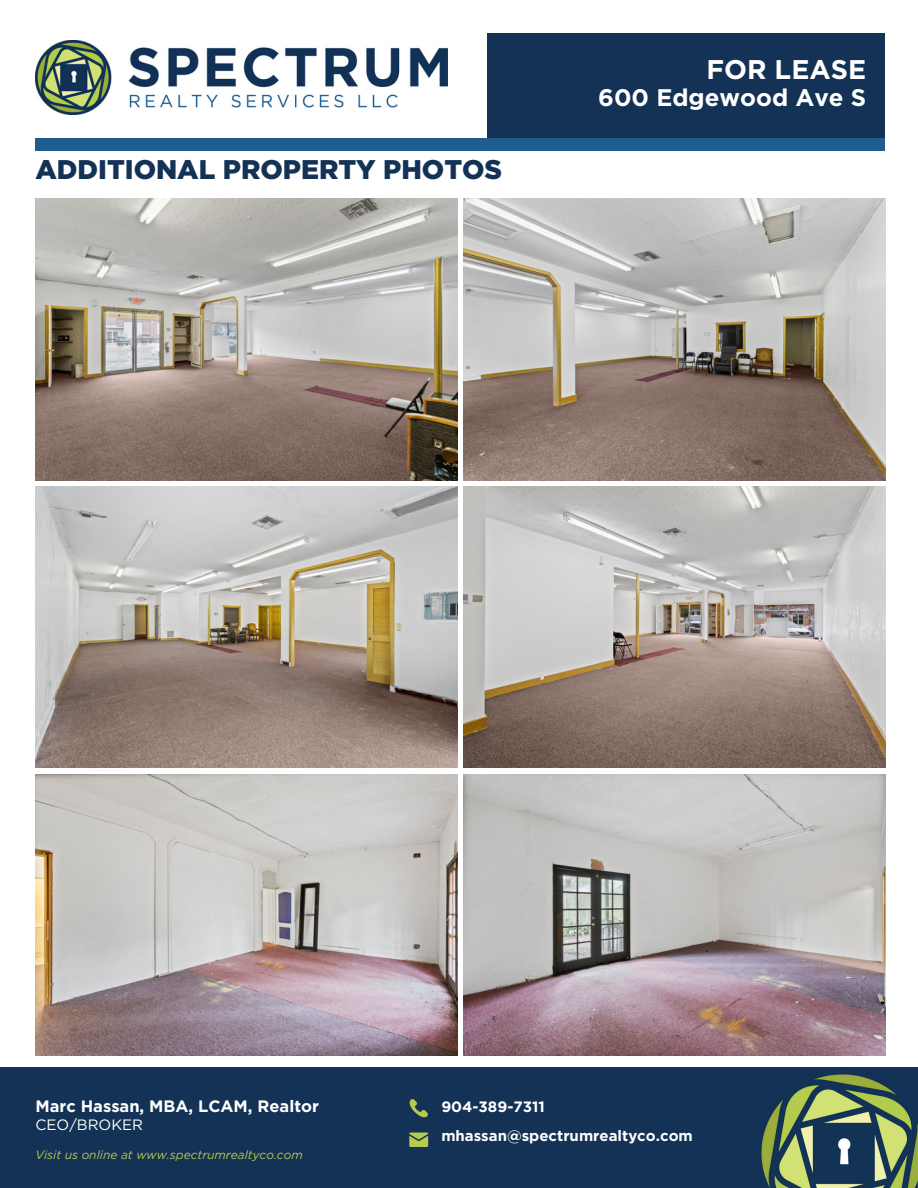
<style>
.page{position:relative;width:918px;height:1188px;background:#fff}
.page>*{position:absolute;margin:0;border:0;box-sizing:border-box;transform-origin:0 0}
.t1{font:900 27px "Gotham";color:#133255}
.t2{font:700 27px "Gotham";color:#fff}
.t3{font:700 24px "Gotham";color:#fff}
.t4{font:700 16.5px "Gotham";color:#fff}
.t5{font:700 15px "Gotham";color:#fff}
.t6{font:15px "Gotham";color:#fff}
.t7{font:italic 12px "Gotham";color:#b4cb4e}
</style>
<div class="page">
<div style="left:0;top:1067px;width:918px;height:121px;background:#133255"></div>
<img style="left:758px;top:1074px;width:160px;height:114px">
<svg style="left:409px;top:1132px;width:19px;height:15px"></svg>
<svg style="left:409px;top:1099px;width:19px;height:19px"></svg>
<div style="left:487px;top:33px;width:398px;height:111px;background:#133255"></div>
<img style="left:35px;top:41px;width:412px;height:73px">
<div style="left:35px;top:138px;width:850px;height:13px;background:#205d8e"></div>
<img style="left:35px;top:199px;width:422px;height:281px">
<img style="left:463px;top:199px;width:422px;height:281px">
<img style="left:35px;top:487px;width:422px;height:281px">
<img style="left:463px;top:487px;width:422px;height:281px">
<img style="left:35px;top:775px;width:422px;height:281px">
<img style="left:463px;top:775px;width:422px;height:281px">
<p class="t1" style="left:35px;top:153px;width:468px">ADDITIONAL PROPERTY PHOTOS</p>
<h3 class="t2" style="left:706px;top:53px;width:161px">FOR LEASE</h3>
<h3 class="t3" style="left:598px;top:83px;width:269px">600 Edgewood Ave S</h3>
<p class="t4" style="left:35px;top:1096px;width:285px">Marc Hassan, MBA, LCAM, Realtor</p>
<p class="t6" style="left:35px;top:1115px;width:109px">CEO/BROKER</p>
<p class="t7" style="left:35px;top:1148px;width:269px">Visit us online at www.spectrumrealtyco.com</p>
<p class="t5" style="left:441px;top:1097px;width:105px">904-389-7311</p>
<h4 class="t5" style="left:441px;top:1126px;width:253px">mhassan@spectrumrealtyco.com</h4>
</div>
